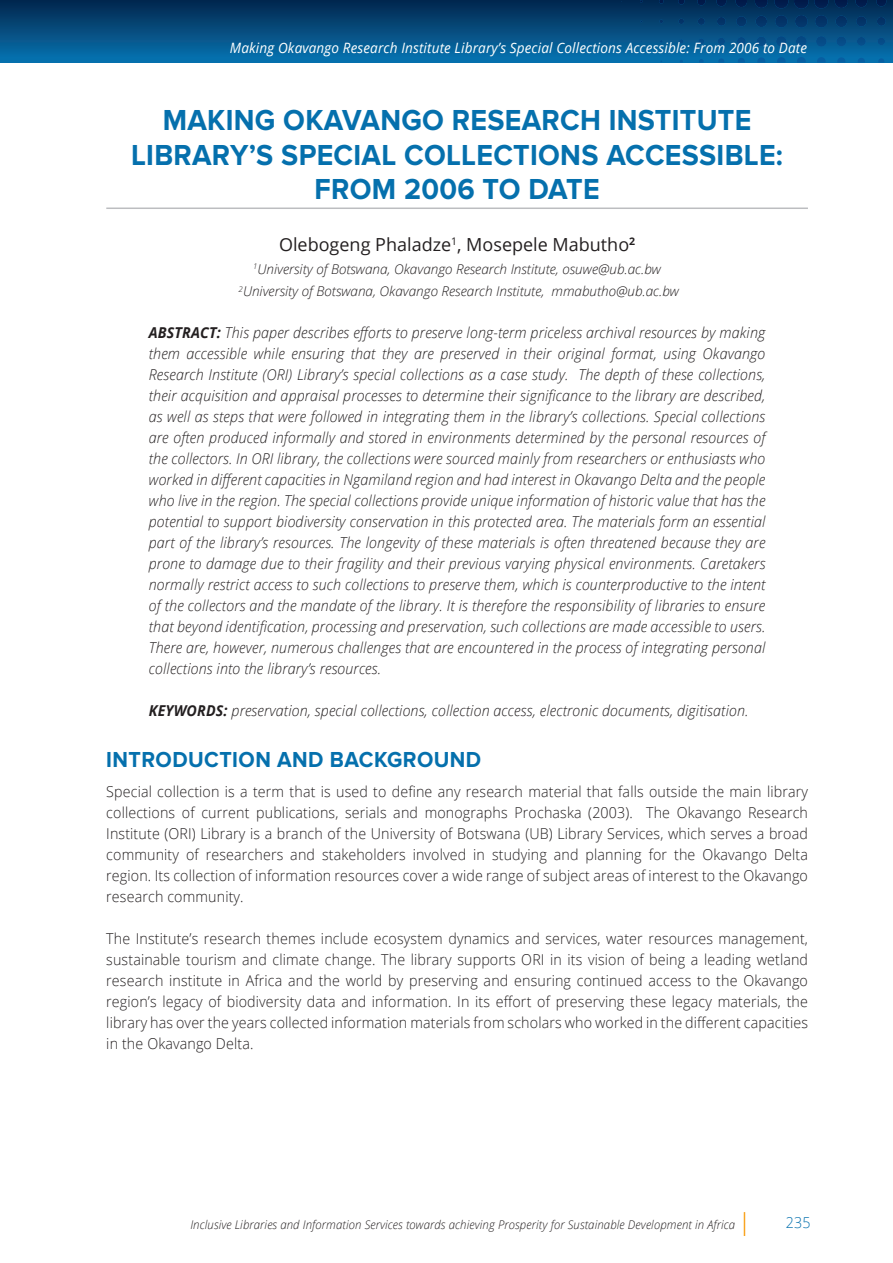
<style>
.page{position:relative;width:893px;height:1263px;background:#fff}
.page>*{position:absolute;margin:0;border:0;box-sizing:border-box;transform-origin:0 0}
.t1{font:700 30px/34.5px "Proxima Nova";letter-spacing:.01em;color:#0570ad;text-align:center;scale:.95 1}
.t2{font:700 22.5px "Proxima Nova";letter-spacing:.02em;color:#0570ad;scale:.95 1}
.t3{font:18px "Open Sans";color:#231f20}
.t4{font:italic 300 15px/21px "Open Sans";letter-spacing:.01em;color:#231f20;text-align:justify;scale:.95 1}
.t5{font:300 15px/21px "Open Sans";letter-spacing:.01em;color:#231f20;text-align:justify;scale:.95 1}
.t6{font:300 15px "Open Sans";color:#0570ad;scale:.95 1}
.t7{font:italic 14.25px "Open Sans";letter-spacing:.01em;color:#fff;scale:.95 1}
.t8{font:italic 300 13.5px/22.5px "Open Sans";color:#231f20;text-align:center}
.t9{font:italic 300 12px "Open Sans";letter-spacing:.01em;color:#231f20;scale:.95 1}
.s1{font-weight:700}
</style>
<div class="page">
<div style="left:0;top:0;width:893px;height:62px;background:linear-gradient(to bottom,#03264d,#0772b0)"></div>
<svg style="left:718px;top:58px;width:6px;height:4px"></svg>
<svg style="left:738px;top:58px;width:7px;height:4px"></svg>
<svg style="left:757px;top:57px;width:8px;height:5px"></svg>
<svg style="left:777px;top:57px;width:9px;height:5px"></svg>
<svg style="left:797px;top:57px;width:9px;height:5px"></svg>
<svg style="left:817px;top:57px;width:9px;height:5px"></svg>
<svg style="left:837px;top:57px;width:8px;height:5px"></svg>
<svg style="left:858px;top:58px;width:7px;height:4px"></svg>
<svg style="left:878px;top:58px;width:6px;height:4px"></svg>
<svg style="left:679px;top:39px;width:4px;height:5px"></svg>
<svg style="left:698px;top:38px;width:6px;height:6px"></svg>
<svg style="left:718px;top:38px;width:7px;height:7px"></svg>
<svg style="left:737px;top:37px;width:9px;height:9px"></svg>
<svg style="left:756px;top:37px;width:10px;height:9px"></svg>
<svg style="left:776px;top:36px;width:10px;height:11px"></svg>
<svg style="left:796px;top:36px;width:11px;height:11px"></svg>
<svg style="left:816px;top:36px;width:11px;height:11px"></svg>
<svg style="left:836px;top:36px;width:10px;height:10px"></svg>
<svg style="left:857px;top:37px;width:9px;height:9px"></svg>
<svg style="left:877px;top:38px;width:8px;height:7px"></svg>
<svg style="left:659px;top:20px;width:4px;height:3px"></svg>
<svg style="left:679px;top:19px;width:5px;height:5px"></svg>
<svg style="left:698px;top:18px;width:7px;height:7px"></svg>
<svg style="left:717px;top:17px;width:9px;height:9px"></svg>
<svg style="left:736px;top:16px;width:10px;height:11px"></svg>
<svg style="left:756px;top:16px;width:11px;height:11px"></svg>
<svg style="left:775px;top:15px;width:12px;height:13px"></svg>
<svg style="left:795px;top:15px;width:13px;height:13px"></svg>
<svg style="left:815px;top:15px;width:12px;height:13px"></svg>
<svg style="left:835px;top:16px;width:12px;height:11px"></svg>
<svg style="left:856px;top:16px;width:10px;height:11px"></svg>
<svg style="left:877px;top:17px;width:9px;height:9px"></svg>
<svg style="left:659px;top:0;width:4px;height:4px"></svg>
<svg style="left:678px;top:0;width:6px;height:5px"></svg>
<svg style="left:697px;top:0;width:8px;height:5px"></svg>
<svg style="left:716px;top:0;width:10px;height:6px"></svg>
<svg style="left:736px;top:0;width:11px;height:7px"></svg>
<svg style="left:755px;top:0;width:13px;height:8px"></svg>
<img style="left:774px;top:0;width:14px;height:8px">
<img style="left:794px;top:0;width:15px;height:9px">
<img style="left:814px;top:0;width:14px;height:9px">
<svg style="left:835px;top:0;width:13px;height:8px"></svg>
<svg style="left:855px;top:0;width:12px;height:7px"></svg>
<svg style="left:876px;top:0;width:10px;height:6px"></svg>
<svg style="left:744px;top:1212px;width:1px;height:24px"></svg>
<hr style="left:106px;top:207px;width:702px;height:2px;background:#bcbdc0">
<p class="t7" style="left:230px;top:38px;width:609px">Making Okavango Research Institute Library’s Special Collections Accessible: From 2006 to Date</p>
<h1 class="t1" style="left:131px;top:103px;width:688px">MAKING OKAVANGO RESEARCH INSTITUTE<br>LIBRARY’S SPECIAL COLLECTIONS ACCESSIBLE:<br>FROM 2006 TO DATE</h1>
<p class="t3" style="left:279px;top:232px;width:358px">Olebogeng Phaladze<sup>1</sup>, Mosepele Mabutho<sup>2</sup></p>
<p class="t8" style="left:239px;top:257px;width:442px"><sup>1</sup>University of Botswana, Okavango Research Institute, osuwe@ub.ac.bw<br><sup>2</sup>University of Botswana, Okavango Research Institute, mmabutho@ub.ac.bw</p>
<p class="t4" style="left:149px;top:322px;width:651px"><span class="s1">ABSTRACT:</span> This paper describes efforts to preserve long-term priceless archival resources by making them accessible while ensuring that they are preserved in their original format, using Okavango Research Institute (ORI) Library’s special collections as a case study. The depth of these collections, their acquisition and appraisal processes to determine their significance to the library are described, as well as steps that were followed in integrating them in the library’s collections. Special collections are often produced informally and stored in environments determined by the personal resources of the collectors. In ORI library, the collections were sourced mainly from researchers or enthusiasts who worked in different capacities in Ngamiland region and had interest in Okavango Delta and the people who live in the region. The special collections provide unique information of historic value that has the potential to support biodiversity conservation in this protected area. The materials form an essential part of the library’s resources. The longevity of these materials is often threatened because they are prone to damage due to their fragility and their previous varying physical environments. Caretakers normally restrict access to such collections to preserve them, which is counterproductive to the intent of the collectors and the mandate of the library. It is therefore the responsibility of libraries to ensure that beyond identification, processing and preservation, such collections are made accessible to users.<br>There are, however, numerous challenges that are encountered in the process of integrating personal collections into the library’s resources.</p>
<p class="t4" style="left:149px;top:700px;width:633px"><span class="s1">KEYWORDS:</span> preservation, special collections, collection access, electronic documents, digitisation.</p>
<h2 class="t2" style="left:106px;top:747px;width:396px">INTRODUCTION AND BACKGROUND</h2>
<p class="t5" style="left:106px;top:780px;width:740px">Special collection is a term that is used to define any research material that falls outside the main library collections of current publications, serials and monographs Prochaska (2003). The Okavango Research Institute (ORI) Library is a branch of the University of Botswana (UB) Library Services, which serves a broad community of researchers and stakeholders involved in studying and planning for the Okavango Delta region. Its collection of information resources cover a wide range of subject areas of interest to the Okavango research community.</p>
<p class="t5" style="left:106px;top:927px;width:740px">The Institute’s research themes include ecosystem dynamics and services, water resources management, sustainable tourism and climate change. The library supports ORI in its vision of being a leading wetland research institute in Africa and the world by preserving and ensuring continued access to the Okavango region’s legacy of biodiversity data and information. In its effort of preserving these legacy materials, the library has over the years collected information materials from scholars who worked in the different capacities in the Okavango Delta.</p>
<p class="t9" style="left:190px;top:1216px;width:575px">Inclusive Libraries and Information Services towards achieving Prosperity for Sustainable Development in Africa</p>
<p class="t6" style="left:786px;top:1212px;width:27px">235</p>
</div>
